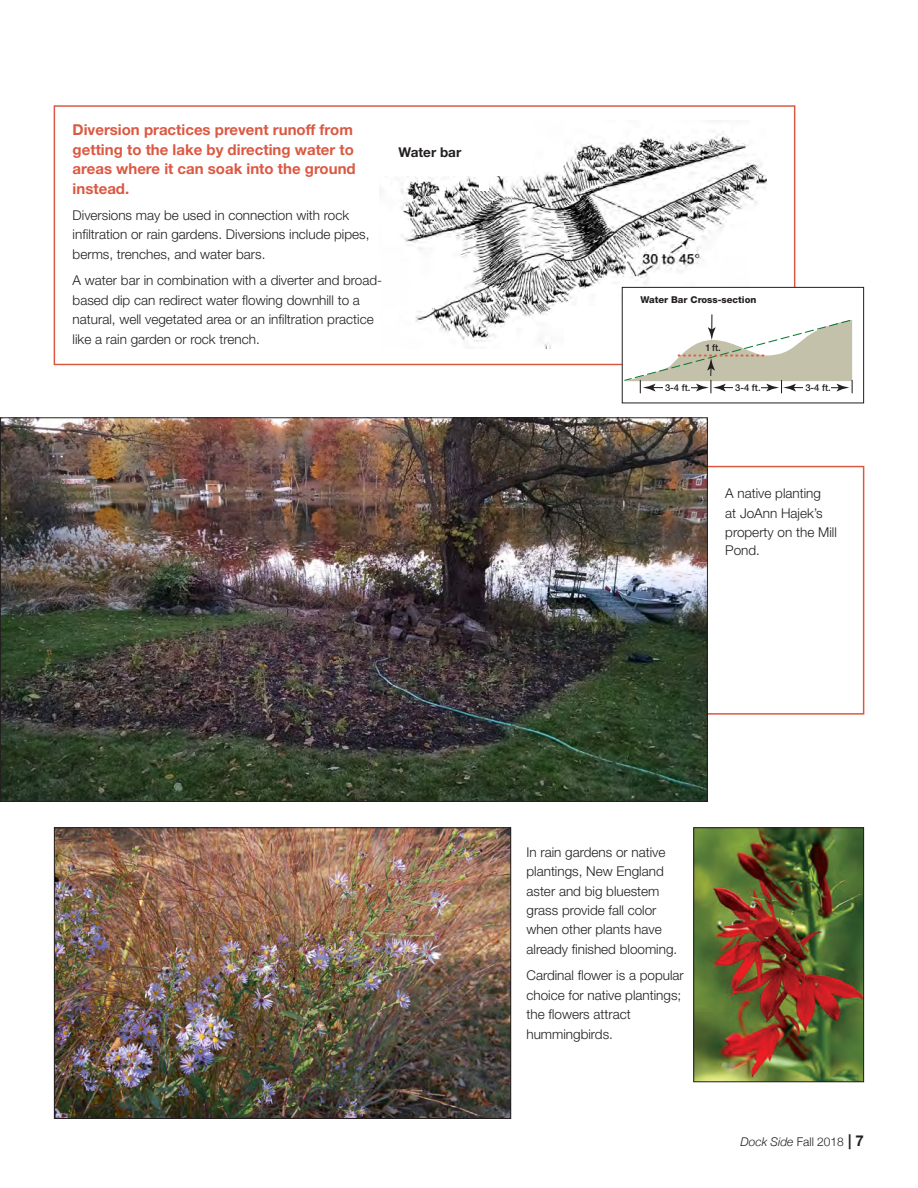
<style>
.page{position:relative;width:918px;height:1188px;background:#fff}
.page>*{position:absolute;margin:0;border:0;box-sizing:border-box;transform-origin:0 0}
.text_dropcap{font:700 15px/19.5px "Helvetica Neue LT Std";color:#dc5842}
.Small_type{font:300 13.5px/19.5px "Helvetica Neue LT Std";color:#231f20}
.text_dropcap-2{font:700 13.5px "Helvetica Neue LT Std";color:#231f20}
.t1{font:italic 300 12px "Helvetica Neue";color:#231f20}
.t2{font:500 9.45px "Helvetica Neue";color:#231f20}
.t3{font:800 9.45px "Helvetica Neue";color:#231f20}
.s1{font-style:normal}
.s2{font-family:"Helvetica Neue LT Std";font-weight:700;font-style:normal;font-size:15px}
</style>
<div class="page">
<div style="left:54px;top:105px;width:741px;height:260px;border:2px solid #dc5842"></div>
<img style="left:56px;top:829px;width:453px;height:288px">
<div style="left:54px;top:827px;width:457px;height:292px;border:1px solid #231f20"></div>
<img style="left:401px;top:131px;width:365px;height:217px">
<div style="left:362px;top:115px;width:170px;height:61px;background:#fff"></div>
<div style="left:479px;top:174px;width:9px;height:17px;background:#fff"></div>
<img style="left:695px;top:829px;width:167px;height:251px">
<div style="left:693px;top:827px;width:171px;height:255px;border:1px solid #231f20"></div>
<div style="left:622px;top:287px;width:242px;height:116px;background:#fff"></div>
<svg style="left:624px;top:315px;width:229px;height:78px"></svg>
<div style="left:622px;top:287px;width:242px;height:116px;border:1px solid #231f20"></div>
<img style="left:2px;top:419px;width:704px;height:381px">
<p class="text_dropcap" style="left:73px;top:120px;width:285px">Diversion practices prevent runoff from getting to the lake by directing water to areas where it can soak into the ground instead.</p>
<p class="Small_type" style="left:73px;top:205px;width:298px">Diversions may be used in connection with rock infiltration or rain gardens. Diversions include pipes, berms, trenches, and water bars.</p>
<p class="Small_type" style="left:73px;top:270px;width:311px">A water bar in combination with a diverter and broad&shy;based dip can redirect water flowing downhill to a natural, well vegetated area or an infiltration practice like a rain garden or rock trench.</p>
<p class="text_dropcap-2" style="left:399px;top:143px;width:64px">Water bar</p>
<p class="t3" style="left:641px;top:294px;width:117px">Water Bar Cross-section</p>
<p class="t2" style="left:706px;top:342px;width:17px">1 ft.</p>
<p class="t2" style="left:665px;top:382px;width:27px">3-4 ft.</p>
<p class="t2" style="left:735px;top:382px;width:27px">3-4 ft.</p>
<p class="t2" style="left:805px;top:382px;width:27px">3-4 ft.</p>
<p class="Small_type" style="left:725px;top:484px;width:113px">A native planting<br>at JoAnn Hajek’s property on the Mill</p>
<p class="Small_type" style="left:725px;top:540px;width:36px">Pond.</p>
<p class="Small_type" style="left:526px;top:842px;width:152px">In rain gardens or native plantings, New England aster and big bluestem grass provide fall color when other plants have already finished blooming.</p>
<p class="Small_type" style="left:526px;top:965px;width:159px">Cardinal flower is a popular choice for native plantings; the flowers attract hummingbirds.</p>
<p class="t1" style="left:741px;top:1132px;width:125px">Dock Side <span class="s1">Fall 2018</span> <span class="s2">| 7</span></p>
</div>
